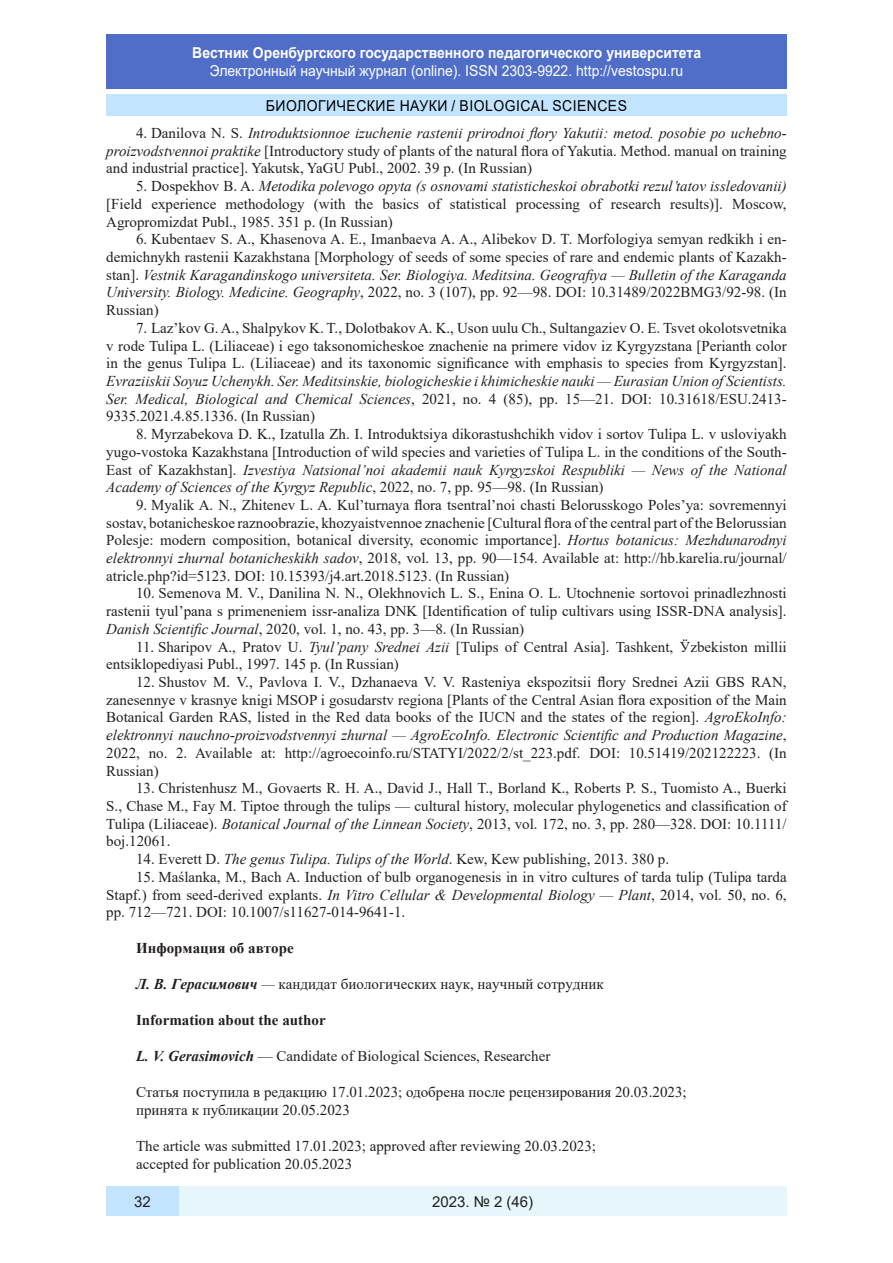
<style>
.page{position:relative;width:893px;height:1263px;background:#fff}
.page>*{position:absolute;margin:0;border:0;box-sizing:border-box;transform-origin:0 0}
.литература{font:15px/17.7px "Times New Roman";color:#231f20;text-align:justify}
.t1{font:15px "Arial";color:#fff;scale:.93 1}
.t2{font:700 15px "Arial";color:#fff;scale:.93 1}
.литература-2{font:700 15px "Times New Roman";color:#231f20}
.t3{font:15px "Arial";letter-spacing:.035em;color:#000;scale:.93 1}
.t4{font:15px "Arial";color:#231f20}
.s1{font-style:italic}
.s2{font-weight:700;font-style:italic}
</style>
<div class="page">
<div style="left:106px;top:34px;width:681px;height:55px;background:#506ec8"></div>
<div style="left:106px;top:95px;width:681px;height:21px;background:#c3e4ff"></div>
<div style="left:179px;top:1186px;width:608px;height:30px;background:#e6f6fb"></div>
<div style="left:106px;top:1186px;width:73px;height:30px;background:#c3e4ff"></div>
<p class="t2" style="left:192px;top:42px;width:549px">Вестник Оренбургского государственного педагогического университета</p>
<p class="t1" style="left:210px;top:60px;width:511px">Электронный научный журнал (online). ISSN 2303-9922. http://vestospu.ru</p>
<p class="t3" style="left:266px;top:95px;width:390px">БИОЛОГИЧЕСКИЕ НАУКИ / BIOLOGICAL SCIENCES</p>
<p class="литература" style="left:106px;top:124px;width:682px;text-indent:30px">4. Danilova N. S. <span class="s1">Introduktsionnoe izuchenie rastenii prirodnoi flory Yakutii: metod. posobie po uchebno&shy;proizvodstvennoi praktike</span> [Introductory study of plants of the natural flora of Yakutia. Method. manual on training and industrial practice]. Yakutsk, YaGU Publ., 2002. 39 p. (In Russian)</p>
<p class="литература" style="left:106px;top:177px;width:682px;text-indent:30px">5. Dospekhov B. A. <span class="s1">Metodika polevogo opyta (s osnovami statisticheskoi obrabotki rezul’tatov issledovanii) </span>[Field experience methodology (with the basics of statistical processing of research results)]. Moscow, Agropromizdat Publ., 1985. 351 p. (In Russian)</p>
<p class="литература" style="left:106px;top:230px;width:682px;text-indent:30px">6. Kubentaev S. A., Khasenova A. E., Imanbaeva A. A., Alibekov D. T. Morfologiya semyan redkikh i en&shy;demichnykh rastenii Kazakhstana [Morphology of seeds of some species of rare and endemic plants of Kazakh&shy;stan]. <span class="s1">Vestnik Karagandinskogo universiteta. Ser. Biologiya. Meditsina. Geografiya — Bulletin of the Karaganda University. Biology. Medicine. Geography</span>, 2022, no. 3 (107), pp. 92—98. DOI: 10.31489/2022BMG3/92-98. (In Russian)</p>
<p class="литература" style="left:106px;top:318px;width:682px;text-indent:30px">7. Laz’kov G. A., Shalpykov K. T., Dolotbakov A. K., Uson uulu Ch., Sultangaziev O. E. Tsvet okolotsvetnika v rode Tulipa L. (Liliaceae) i ego taksonomicheskoe znachenie na primere vidov iz Kyrgyzstana [Perianth color in the genus Tulipa L. (Liliaceae) and its taxonomic significance with emphasis to species from Kyrgyzstan].<br><span class="s1">Evraziiskii Soyuz Uchenykh. Ser. Meditsinskie, biologicheskie i khimicheskie nauki — Eurasian Union of Scientists.<br>Ser. Medical, Biological and Chemical Sciences</span>, 2021, no. 4 (85), pp. 15—21. DOI: 10.31618/ESU.2413- 9335.2021.4.85.1336. (In Russian)</p>
<p class="литература" style="left:106px;top:425px;width:682px;text-indent:30px">8. Myrzabekova D. K., Izatulla Zh. I. Introduktsiya dikorastushchikh vidov i sortov Tulipa L. v usloviyakh yugo-vostoka Kazakhstana [Introduction of wild species and varieties of Tulipa L. in the conditions of the South-East of Kazakhstan]. <span class="s1">Izvestiya Natsional’noi akademii nauk Kyrgyzskoi Respubliki — News of the National Academy of Sciences of the Kyrgyz Republic</span>, 2022, no. 7, pp. 95—98. (In Russian)</p>
<p class="литература" style="left:106px;top:496px;width:682px;text-indent:30px">9. Myalik A. N., Zhitenev L. A. Kul’turnaya flora tsentral’noi chasti Belorusskogo Poles’ya: sovremennyi sostav, botanicheskoe raznoobrazie, khozyaistvennoe znachenie [Cultural flora of the central part of the Belorussian Polesje: modern composition, botanical diversity, economic importance]. <span class="s1">Hortus botanicus: Mezhdunarodnyi elektronnyi zhurnal botanicheskikh sadov</span>, 2018, vol. 13, pp. 90—154. Available at: http://hb.karelia.ru/journal/ atricle.php?id=5123. DOI: 10.15393/j4.art.2018.5123. (In Russian)</p>
<p class="литература" style="left:106px;top:584px;width:682px;text-indent:30px">10. Semenova M. V., Danilina N. N., Olekhnovich L. S., Enina O. L. Utochnenie sortovoi prinadlezhnosti rastenii tyul’pana s primeneniem issr-analiza DNK [Identification of tulip cultivars using ISSR-DNA analysis].<br><span class="s1">Danish Scientific Journal</span>, 2020, vol. 1, no. 43, pp. 3—8. (In Russian)</p>
<p class="литература" style="left:106px;top:637px;width:682px;text-indent:30px">11. Sharipov A., Pratov U. <span class="s1">Tyul’pany Srednei Azii</span> [Tulips of Central Asia]. Tashkent, Ӱzbekiston millii entsiklopediyasi Publ., 1997. 145 p. (In Russian)</p>
<p class="литература" style="left:106px;top:673px;width:682px;text-indent:30px">12. Shustov M. V., Pavlova I. V., Dzhanaeva V. V. Rasteniya ekspozitsii flory Srednei Azii GBS RAN, zanesennye v krasnye knigi MSOP i gosudarstv regiona [Plants of the Central Asian flora exposition of the Main Botanical Garden RAS, listed in the Red data books of the IUCN and the states of the region]. <span class="s1">AgroEkoInfo: elektronnyi nauchno-proizvodstvennyi zhurnal — AgroEcoInfo. Electronic Scientific and Production Magazine</span>, 2022, no. 2. Available at: http://agroecoinfo.ru/STATYI/2022/2/st_223.pdf. DOI: 10.51419/202122223. (In Russian)</p>
<p class="литература" style="left:106px;top:779px;width:682px;text-indent:30px">13. Christenhusz M., Govaerts R. Н. A., David J., Hall T., Borland K., Roberts P. S., Tuomisto A., Buerki S., Chase M., Fay M. Tiptoe through the tulips — cultural history, molecular phylogenetics and classification of Tulipa (Liliaceae). <span class="s1">Botanical Journal of the Linnean Society</span>, 2013, vol. 172, no. 3, pp. 280—328. DOI: 10.1111/ boj.12061.</p>
<p class="литература" style="left:136px;top:850px;width:535px">14. Everett D. <span class="s1">The genus Tulipa. Tulips of the World</span>. Kew, Kew publishing, 2013. 380 p.</p>
<p class="литература" style="left:106px;top:867px;width:682px;text-indent:30px">15. Maślanka, M., Bach A. Induction of bulb organogenesis in in vitro cultures of tarda tulip (Tulipa tarda Stapf.) from seed-derived explants. <span class="s1">In Vitro Cellular &amp; Developmental Biology — Plant</span>, 2014, vol. 50, no. 6, pp. 712—721. DOI: 10.1007/s11627-014-9641-1.</p>
<p class="литература-2" style="left:136px;top:937px;width:159px">Информация об авторе</p>
<p class="литература" style="left:136px;top:975px;width:469px"><span class="s2">Л. В. Герасимович</span> <span class="s1">—</span> кандидат биологических наук, научный сотрудник</p>
<p class="литература-2" style="left:136px;top:1009px;width:191px">Information about the author</p>
<p class="литература" style="left:136px;top:1047px;width:416px"><span class="s2">L. V. Gerasimovich</span> — Candidate of Biological Sciences, Researcher</p>
<p class="литература" style="left:136px;top:1083px;width:552px">Статья поступила в редакцию 17.01.2023; одобрена после рецензирования 20.03.2023; принята к публикации 20.05.2023</p>
<p class="литература" style="left:136px;top:1137px;width:461px">The article was submitted 17.01.2023; approved after reviewing 20.03.2023; accepted for publication 20.05.2023</p>
<p class="t4" style="left:134px;top:1191px;width:18px">32</p>
<p class="t4" style="left:432px;top:1192px;width:103px">2023. № 2 (46)</p>
</div>
